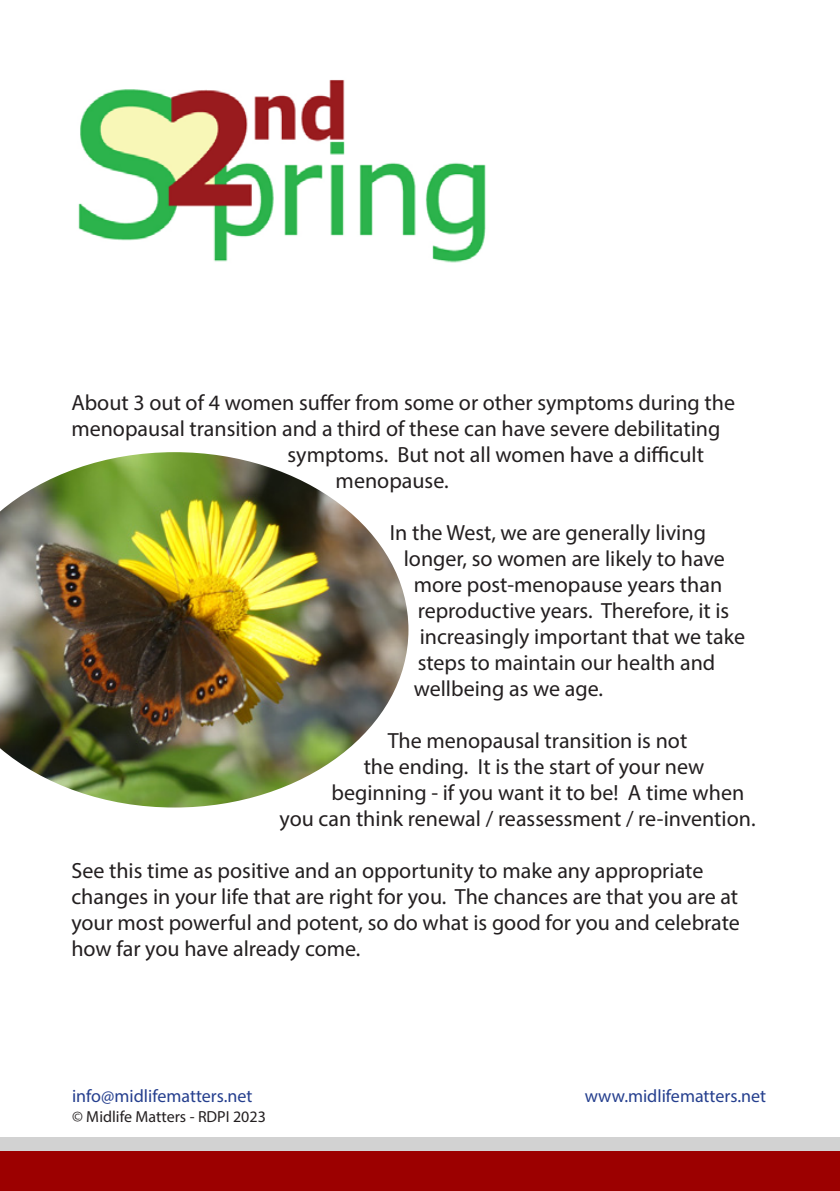
<style>
.page{position:relative;width:840px;height:1191px;background:#fff}
.page>*{position:absolute;margin:0;border:0;box-sizing:border-box;transform-origin:0 0}
.Body_text{font:22px/26px "Myriad Pro";color:#231f20}
.references{font:18px "Myriad Pro";color:#253f8e}
.smal_text{font:16px "Myriad Pro";color:#231f20}
</style>
<div class="page">
<div style="left:0;top:1137px;width:839px;height:21px;background:#d2d2d2"></div>
<div style="left:0;top:1150px;width:839px;height:41px;background:#9c0000"></div>
<img style="left:78px;top:80px;width:408px;height:183px">
<img style="left:0;top:452px;width:408px;height:355px">
<p class="Body_text" style="left:71px;top:389px;width:665px">About 3 out of 4 women suffer from some or other symptoms during the</p>
<p class="Body_text" style="left:71px;top:415px;width:650px">menopausal transition and a third of these can have severe debilitating</p>
<p class="Body_text" style="left:287px;top:441px;width:417px">symptoms. But not all women have a difficult</p>
<p class="Body_text" style="left:335px;top:467px;width:114px">menopause.</p>
<p class="Body_text" style="left:389px;top:519px;width:317px">In the West, we are generally living</p>
<p class="Body_text" style="left:403px;top:545px;width:322px">longer, so women are likely to have</p>
<p class="Body_text" style="left:413px;top:571px;width:310px">more post-menopause years than</p>
<p class="Body_text" style="left:417px;top:597px;width:313px">reproductive years. Therefore, it is</p>
<p class="Body_text" style="left:419px;top:623px;width:327px">increasingly important that we take</p>
<p class="Body_text" style="left:417px;top:649px;width:299px">steps to maintain our health and</p>
<p class="Body_text" style="left:413px;top:675px;width:191px">wellbeing as we age.</p>
<p class="Body_text" style="left:387px;top:727px;width:301px">The menopausal transition is not</p>
<p class="Body_text" style="left:363px;top:753px;width:342px">the ending. It is the start of your new</p>
<p class="Body_text" style="left:331px;top:779px;width:414px">beginning - if you want it to be! A time when</p>
<p class="Body_text" style="left:279px;top:805px;width:477px">you can think renewal / reassessment / re-invention.</p>
<p class="Body_text" style="left:71px;top:857px;width:669px">See this time as positive and an opportunity to make any appropriate changes in your life that are right for you. The chances are that you are at your most powerful and potent, so do what is good for you and celebrate how far you have already come.</p>
<p class="references" style="left:72px;top:1085px;width:182px">info@midlifematters.net</p>
<p class="references" style="left:584px;top:1085px;width:183px">www.midlifematters.net</p>
<p class="smal_text" style="left:72px;top:1107px;width:195px">© Midlife Matters - RDPI 2023</p>
</div>
